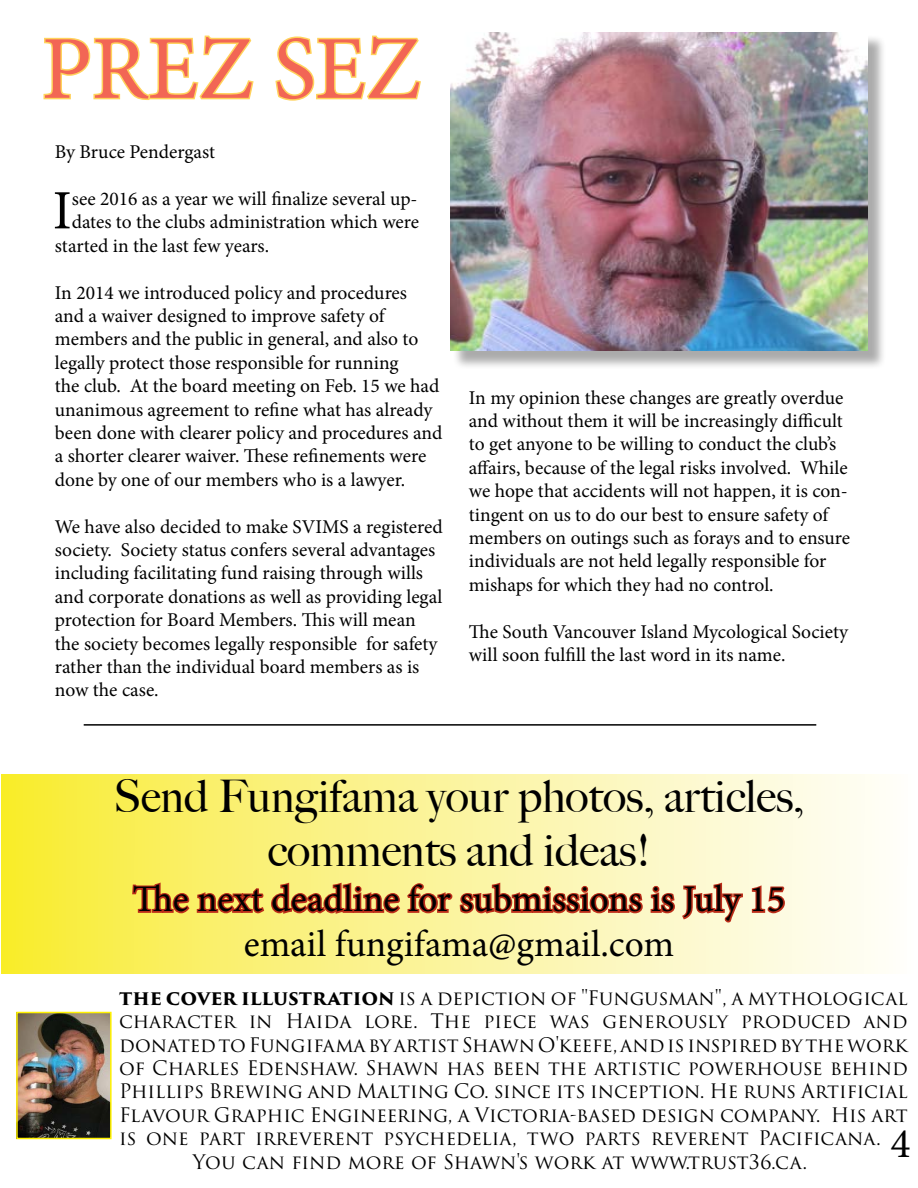
<style>
.page{position:relative;width:918px;height:1188px;background:#fff}
.page>*{position:absolute;margin:0;border:0;box-sizing:border-box;transform-origin:0 0}
.t1{font:90px "Minion Pro";color:#f26655}
.t2{font:55.5px "Minion Pro";color:#000}
.t3{font:500 45px/54px "Big Caslon";color:#000;text-align:center}
.t4{font:42px "Minion Pro";color:#000}
.t5{font:37.5px/45px "Minion Pro";color:#000;text-align:center}
.t6{font:19.5px/23.4px "Minion Pro";color:#000}
.t7{font:19.5px "Trajan Pro 3";color:#000}
.s1{font-weight:700}
</style>
<div class="page">
<div style="left:2px;top:775px;width:916px;height:199px;background:linear-gradient(to right,#f8ec38,#fefeff)"></div>
<div style="left:452px;top:35px;width:434px;height:335px;background:#000;opacity:.33"></div>
<img style="left:450px;top:32px;width:418px;height:319px">
<svg style="left:43px;top:35px;width:211px;height:65px"></svg>
<svg style="left:275px;top:35px;width:146px;height:66px"></svg>
<hr style="left:84px;top:724px;width:732px;height:2px;background:#000">
<svg style="left:131px;top:880px;width:613px;height:44px;background:#e6b370"></svg>
<svg style="left:750px;top:883px;width:37px;height:32px"></svg>
<img style="left:19px;top:1015px;width:90px;height:121px">
<div style="left:16px;top:1012px;width:96px;height:127px;border:2px solid #fff200"></div>
<h1 class="t1" style="left:41px;top:9px;width:380px">PREZ SEZ</h1>
<p class="t6" style="left:55px;top:140px;width:162px">By Bruce Pendergast</p>
<h2 class="t2" style="left:53px;top:173px;width:20px">I</h2>
<p class="t6" style="left:72px;top:187px;width:347px">see 2016 as a year we will finalize several up-</p>
<p class="t6" style="left:72px;top:211px;width:349px">dates to the clubs administration which were</p>
<p class="t6" style="left:55px;top:234px;width:216px">started in the last few years.</p>
<p class="t6" style="left:55px;top:281px;width:389px">In 2014 we introduced policy and procedures<br>and a waiver designed to improve safety of members and the public in general, and also to legally protect those responsible for running<br>the club. At the board meeting on Feb. 15 we had unanimous agreement to refine what has already been done with clearer policy and procedures and a shorter clearer waiver. These refinements were done by one of our members who is a lawyer.</p>
<p class="t6" style="left:55px;top:515px;width:389px">We have also decided to make SVIMS a registered society. Society status confers several advantages including facilitating fund raising through wills and corporate donations as well as providing legal protection for Board Members. This will mean the society becomes legally responsible for safety rather than the individual board members as is now the case.</p>
<p class="t6" style="left:469px;top:386px;width:383px">In my opinion these changes are greatly overdue and without them it will be increasingly difficult to get anyone to be willing to conduct the club’s affairs, because of the legal risks involved. While we hope that accidents will not happen, it is con&shy;tingent on us to do our best to ensure safety of members on outings such as forays and to ensure individuals are not held legally responsible for mishaps for which they had no control.</p>
<p class="t6" style="left:469px;top:620px;width:381px">The South Vancouver Island Mycological Society will soon fulfill the last word in its name.</p>
<h3 class="t3" style="left:114px;top:770px;width:692px">Send Fungifama your photos, articles, comments and ideas!</h3>
<h3 class="t5" style="left:133px;top:877px;width:654px">The next deadline for submissions is July 15 email fungifama@gmail.com</h3>
<p class="t7" style="left:119px;top:984px;width:790px"><span class="s1">THE COVER ILLUSTRATION</span> is a depiction of "Fungusman", a mythological</p>
<p class="t7" style="left:119px;top:1008px;width:790px">character in Haida lore. The piece was generously produced and</p>
<p class="t7" style="left:119px;top:1031px;width:790px">donated to Fungifama by artist Shawn O'keefe, and is inspired by the work</p>
<p class="t7" style="left:119px;top:1055px;width:790px">of Charles Edenshaw. Shawn has been the artistic powerhouse behind</p>
<p class="t7" style="left:119px;top:1078px;width:790px">Phillips Brewing and Malting Co. since its inception. He runs Artificial</p>
<p class="t7" style="left:119px;top:1101px;width:790px">Flavour Graphic Engineering, a Victoria-based design company. His art</p>
<p class="t7" style="left:119px;top:1125px;width:763px">is one part irreverent psychedelia, two parts reverent Pacificana.</p>
<p class="t7" style="left:193px;top:1148px;width:616px">You can find more of Shawn's work at www.trust36.ca.</p>
<h3 class="t4" style="left:891px;top:1116px;width:22px">4</h3>
</div>
